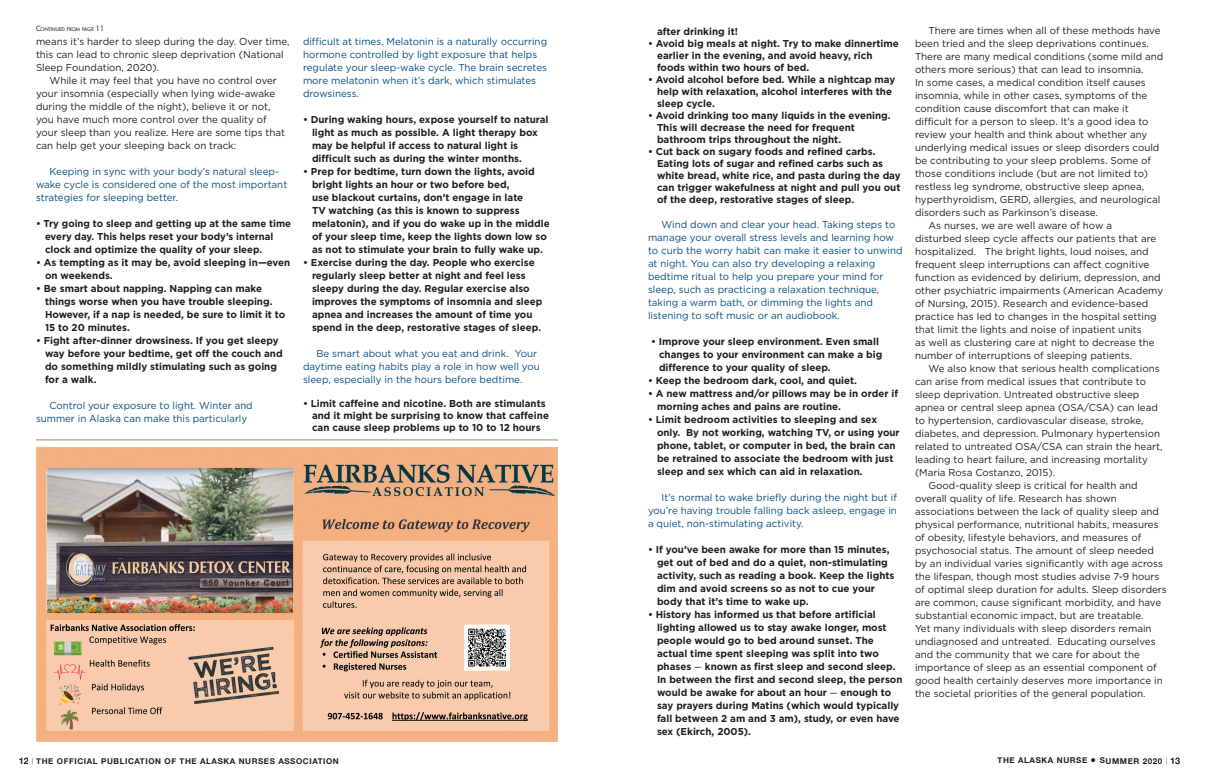
<style>
.page{position:relative;width:1206px;height:783px;background:#fff}
.page>*{position:absolute;margin:0;border:0;box-sizing:border-box;transform-origin:0 0}
.COE_EVENT__location{font:700 10px/13px "Gotham";color:#231f20}
.COE_EVENT__location-2{font:10px/13px "Gotham";color:#231f20}
.COE_EVENT__location-3{font:10px/13px "Gotham";color:#074f80}
.COE_EVENT__location-4{font:700 10px/13px "Gotham";color:#231f20;scale:.96 1}
.Name_Title{font:700 9px "Helvetica Neue";color:#231f20}
.t1{font:700 8px "Helvetica Neue";letter-spacing:.075em;color:#231f20}
.t2{font:4.9px "Futura";color:#231f20}
.s1{font-size:7px}
.s2{font-family:"Malayalam Sangam MN";font-weight:400}
.s3{font-size:9px}
.s4{font-size:7px;color:#95979a}
.s5{font-size:11px}
</style>
<div class="page">
<img style="left:36px;top:447px;width:522px;height:295px">
<hr style="left:36px;top:439px;width:522px;height:1px;background:#a18762">
<p class="t2" style="left:36px;top:26px;width:70px"><span class="s1">C</span>ONTINUED FROM PAGE <span class="s1">11</span></p>
<p class="COE_EVENT__location" style="left:657px;top:25px;width:82px">after drinking it!</p>
<p class="COE_EVENT__location" style="left:657px;top:37px;width:243px;line-height:12px;text-indent:-9px">• Avoid big meals at night. Try to make dinnertime earlier in the evening, and avoid heavy, rich foods within two hours of bed.</p>
<p class="COE_EVENT__location" style="left:657px;top:73px;width:240px;line-height:12px;text-indent:-9px">• Avoid alcohol before bed. While a nightcap may help with relaxation, alcohol interferes with the sleep cycle.</p>
<p class="COE_EVENT__location" style="left:657px;top:109px;width:235px;line-height:12px;text-indent:-9px">• Avoid drinking too many liquids in the evening.<br>This will decrease the need for frequent bathroom trips throughout the night.</p>
<p class="COE_EVENT__location" style="left:657px;top:145px;width:245px;line-height:12px;text-indent:-9px">• Cut back on sugary foods and refined carbs.<br>Eating lots of sugar and refined carbs such as white bread, white rice, and pasta during the day can trigger wakefulness at night and pull you out of the deep, restorative stages of sleep.</p>
<p class="COE_EVENT__location-3" style="left:648px;top:218px;width:256px;text-indent:14px">Wind down and clear your head. Taking steps to manage your overall stress levels and learning how to curb the worry habit can make it easier to unwind at night. You can also try developing a relaxing bedtime ritual to help you prepare your mind for sleep, such as practicing a relaxation technique, taking a warm bath, or dimming the lights and listening to soft music or an audiobook.</p>
<p class="COE_EVENT__location" style="left:659px;top:335px;width:225px;text-indent:-8px">• Improve your sleep environment. Even small changes to your environment can make a big difference to your quality of sleep.</p>
<p class="COE_EVENT__location" style="left:648px;top:374px;width:211px">• Keep the bedroom dark, cool, and quiet.</p>
<p class="COE_EVENT__location" style="left:657px;top:387px;width:243px;text-indent:-9px">• A new mattress and/or pillows may be in order if morning aches and pains are routine.</p>
<p class="COE_EVENT__location" style="left:657px;top:413px;width:244px;text-indent:-9px">• Limit bedroom activities to sleeping and sex only. By not working, watching TV, or using your phone, tablet, or computer in bed, the brain can be retrained to associate the bedroom with just sleep and sex which can aid in relaxation.</p>
<p class="COE_EVENT__location-3" style="left:648px;top:491px;width:251px;text-align:justify;text-indent:14px">It’s normal to wake briefly during the night but if you’re having trouble falling back asleep, engage in a quiet, non-stimulating activity.</p>
<p class="COE_EVENT__location" style="left:657px;top:543px;width:239px;text-indent:-9px">• If you’ve been awake for more than 15 minutes, get out of bed and do a quiet, non-stimulating activity, such as reading a book. Keep the lights dim and avoid screens so as not to cue your body that it’s time to wake up.</p>
<p class="COE_EVENT__location" style="left:657px;top:608px;width:247px;text-indent:-9px">• History has informed us that before artificial lighting allowed us to stay awake longer, most people would go to bed around sunset. The actual time spent sleeping was split into two phases <span class="s2">—</span> known as first sleep and second sleep.<br>In between the first and second sleep, the person would be awake for about an hour <span class="s2">—</span> enough to say prayers during Matins (which would typically fall between 2 am and 3 am), study, or even have sex (Ekirch, 2005).</p>
<p class="COE_EVENT__location-3" style="left:303px;top:35px;width:246px">difficult at times. Melatonin is a naturally occurring hormone controlled by light exposure that helps regulate your sleep-wake cycle. The brain secretes more melatonin when it’s dark, which stimulates drowsiness.</p>
<p class="COE_EVENT__location" style="left:312px;top:113px;width:238px;text-indent:-9px">• During waking hours, expose yourself to natural light as much as possible. A light therapy box may be helpful if access to natural light is difficult such as during the winter months.</p>
<p class="COE_EVENT__location" style="left:312px;top:165px;width:239px;text-indent:-9px">• Prep for bedtime, turn down the lights, avoid bright lights an hour or two before bed,<br>use blackout curtains, don’t engage in late<br>TV watching (as this is known to suppress melatonin), and if you do wake up in the middle of your sleep time, keep the lights down low so as not to stimulate your brain to fully wake up.</p>
<p class="COE_EVENT__location" style="left:312px;top:256px;width:232px;text-indent:-9px">• Exercise during the day. People who exercise regularly sleep better at night and feel less sleepy during the day. Regular exercise also improves the symptoms of insomnia and sleep apnea and increases the amount of time you spend in the deep, restorative stages of sleep.</p>
<p class="COE_EVENT__location-3" style="left:303px;top:347px;width:238px;text-indent:14px">Be smart about what you eat and drink. Your daytime eating habits play a role in how well you sleep, especially in the hours before bedtime.</p>
<p class="COE_EVENT__location" style="left:312px;top:397px;width:239px;line-height:12px;text-indent:-9px">• Limit caffeine and nicotine. Both are stimulants and it might be surprising to know that caffeine can cause sleep problems up to 10 to 12 hours</p>
<p class="COE_EVENT__location-2" style="left:36px;top:35px;width:255px">means it’s harder to sleep during the day. Over time, this can lead to chronic sleep deprivation (National<br>Sleep Foundation, 2020).</p>
<p class="COE_EVENT__location-2" style="left:36px;top:74px;width:251px;text-indent:14px">While it may feel that you have no control over your insomnia (especially when lying wide-awake during the middle of the night), believe it or not, you have much more control over the quality of your sleep than you realize. Here are some tips that can help get your sleeping back on track:</p>
<p class="COE_EVENT__location-3" style="left:36px;top:165px;width:253px;text-indent:14px">Keeping in sync with your body’s natural sleep&shy;wake cycle is considered one of the most important strategies for sleeping better.</p>
<p class="COE_EVENT__location-4" style="left:45px;top:217px;width:258px;text-indent:-9px">• Try going to sleep and getting up at the same time every day. This helps reset your body’s internal clock and optimize the quality of your sleep.</p>
<p class="COE_EVENT__location" style="left:45px;top:256px;width:247px;text-indent:-9px">• As tempting as it may be, avoid sleeping in—even on weekends.</p>
<p class="COE_EVENT__location" style="left:45px;top:282px;width:242px;text-indent:-9px">• Be smart about napping. Napping can make things worse when you have trouble sleeping.<br>However, if a nap is needed, be sure to limit it to 15 to 20 minutes.</p>
<p class="COE_EVENT__location" style="left:45px;top:334px;width:239px;text-indent:-9px">• Fight after-dinner drowsiness. If you get sleepy way before your bedtime, get off the couch and do something mildly stimulating such as going for a walk.</p>
<p class="COE_EVENT__location-3" style="left:36px;top:399px;width:218px;text-indent:14px">Control your exposure to light. Winter and summer in Alaska can make this particularly</p>
<p class="COE_EVENT__location-2" style="left:915px;top:24px;width:250px;text-indent:14px">There are times when all of these methods have been tried and the sleep deprivations continues.<br>There are many medical conditions (some mild and others more serious) that can lead to insomnia.<br>In some cases, a medical condition itself causes insomnia, while in other cases, symptoms of the condition cause discomfort that can make it difficult for a person to sleep. It's a good idea to review your health and think about whether any underlying medical issues or sleep disorders could be contributing to your sleep problems. Some of those conditions include (but are not limited to) restless leg syndrome, obstructive sleep apnea, hyperthyroidism, GERD, allergies, and neurological disorders such as Parkinson’s disease.</p>
<p class="COE_EVENT__location-2" style="left:915px;top:219px;width:250px;text-indent:14px">As nurses, we are well aware of how a<br>disturbed sleep cycle affects our patients that are hospitalized. The bright lights, loud noises, and frequent sleep interruptions can affect cognitive function as evidenced by delirium, depression, and other psychiatric impairments (American Academy of Nursing, 2015). Research and evidence-based practice has led to changes in the hospital setting that limit the lights and noise of inpatient units<br>as well as clustering care at night to decrease the number of interruptions of sleeping patients.</p>
<p class="COE_EVENT__location-2" style="left:915px;top:362px;width:249px;text-indent:14px">We also know that serious health complications can arise from medical issues that contribute to sleep deprivation. Untreated obstructive sleep apnea or central sleep apnea (OSA/CSA) can lead to hypertension, cardiovascular disease, stroke, diabetes, and depression. Pulmonary hypertension related to untreated OSA/CSA can strain the heart, leading to heart failure, and increasing mortality (Maria Rosa Costanzo, 2015).</p>
<p class="COE_EVENT__location-2" style="left:915px;top:479px;width:253px;text-indent:14px">Good-quality sleep is critical for health and overall quality of life. Research has shown associations between the lack of quality sleep and physical performance, nutritional habits, measures of obesity, lifestyle behaviors, and measures of psychosocial status. The amount of sleep needed by an individual varies significantly with age across the lifespan, though most studies advise 7-9 hours of optimal sleep duration for adults. Sleep disorders are common, cause significant morbidity, and have substantial economic impact, but are treatable.<br>Yet many individuals with sleep disorders remain undiagnosed and untreated. Educating ourselves and the community that we care for about the importance of sleep as an essential component of good health certainly deserves more importance in the societal priorities of the general population.</p>
<p class="t1" style="left:19px;top:756px;width:322px"><span class="s3">12</span> <span class="s4">|</span> THE OFFICIAL PUBLICATION OF THE ALASKA NURSES ASSOCIATION</p>
<p class="t1" style="left:998px;top:756px;width:171px">THE ALASKA NURSE <span class="s5">•</span> SUMMER 2020 <span class="s4">|</span></p>
<p class="Name_Title" style="left:1170px;top:755px;width:12px">13</p>
</div>
